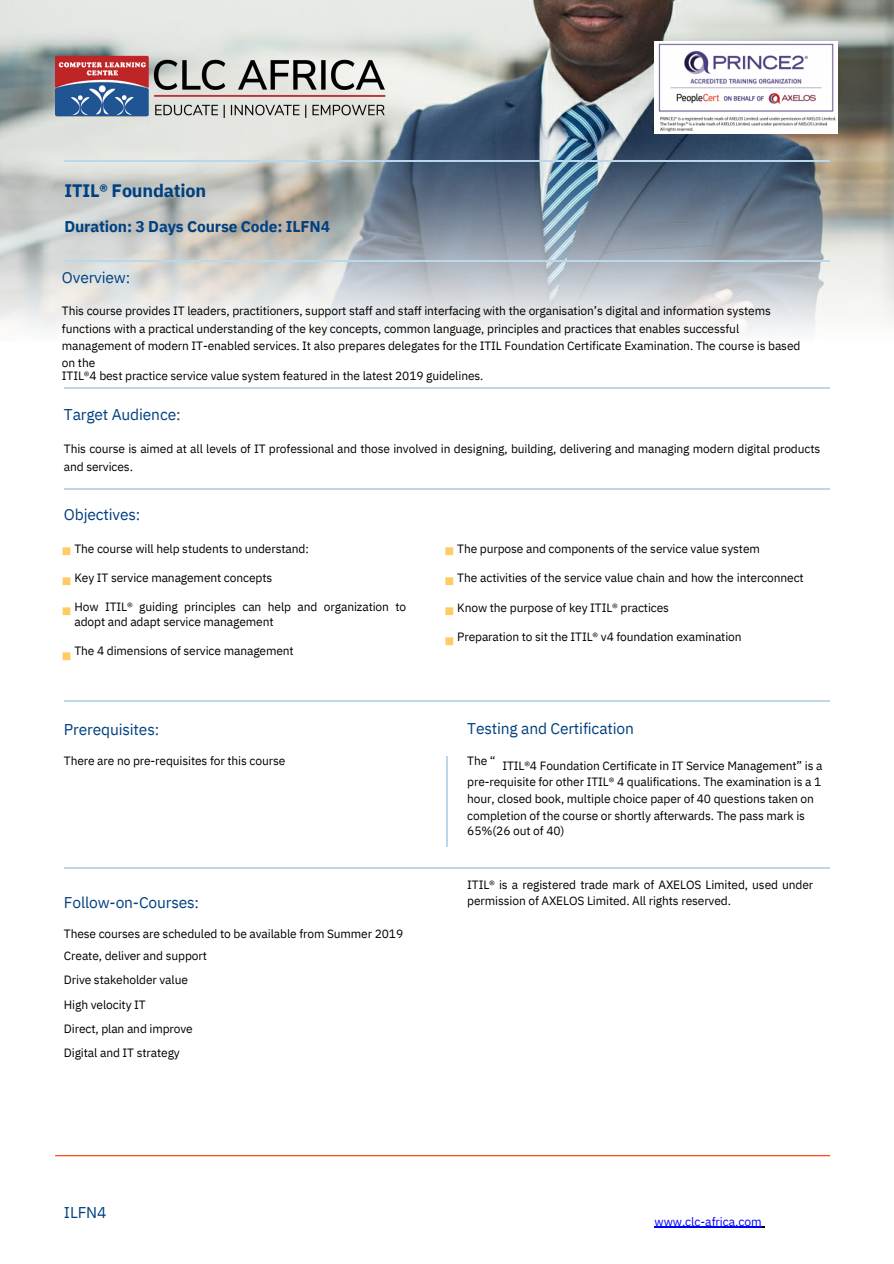
<style>
.page{position:relative;width:894px;height:1264px;background:#fff}
.page>*{position:absolute;margin:0;border:0;box-sizing:border-box;transform-origin:0 0}
.t1{font:700 18px "IBM Plex Sans";letter-spacing:-.01em;color:#004080}
.t2{font:15.6px "IBM Plex Sans";letter-spacing:-.01em;color:#004080}
.t3{font:700 15.6px "IBM Plex Sans";letter-spacing:-.01em;color:#004080}
.t4{font:12px/18px "IBM Plex Sans";letter-spacing:-.01em;color:#000}
.t5{font:12px "IBM Plex Sans";letter-spacing:-.005em;color:#00f}
</style>
<div class="page">
<svg style="left:63px;top:607px;width:7px;height:8px"></svg>
<svg style="left:63px;top:547px;width:7px;height:8px"></svg>
<svg style="left:63px;top:577px;width:7px;height:8px"></svg>
<svg style="left:63px;top:652px;width:7px;height:8px"></svg>
<img style="left:0;top:0;width:893px;height:333px">
<img style="left:56px;top:55px;width:336px;height:64px">
<img style="left:654px;top:41px;width:183px;height:92px">
<hr style="left:64px;top:161px;width:764px;height:1px;background:#bad8e9">
<hr style="left:64px;top:260px;width:764px;height:1px;background:#bad8e9">
<hr style="left:64px;top:387px;width:764px;height:2px;background:#bad8e9">
<hr style="left:64px;top:488px;width:764px;height:1px;background:#bad8e9">
<hr style="left:64px;top:700px;width:764px;height:2px;background:#bad8e9">
<hr style="left:64px;top:867px;width:764px;height:1px;background:#bad8e9">
<svg style="left:446px;top:756px;width:1px;height:90px"></svg>
<svg style="left:445px;top:547px;width:8px;height:8px"></svg>
<svg style="left:445px;top:577px;width:8px;height:8px"></svg>
<svg style="left:445px;top:607px;width:8px;height:8px"></svg>
<svg style="left:445px;top:637px;width:8px;height:8px"></svg>
<hr style="left:55px;top:1155px;width:775px;height:1px;background:#ff3200">
<hr style="left:654px;top:1226px;width:107px;height:1px;background:#00f">
<h4 class="t1" style="left:64px;top:179px;width:143px">ITIL® Foundation</h4>
<p class="t3" style="left:64px;top:216px;width:267px">Duration: 3 Days Course Code: ILFN4</p>
<h1 class="t2" style="left:62px;top:267px;width:70px">Overview:</h1>
<p class="t4" style="left:62px;top:302px;width:710px">This course provides IT leaders, practitioners, support staff and staff interfacing with the organisation’s digital and information systems functions with a practical understanding of the key concepts, common language, principles and practices that enables successful</p>
<p class="t4" style="left:62px;top:337px;width:739px">management of modern IT-enabled services. It also prepares delegates for the ITIL Foundation Certificate Examination. The course is based</p>
<p class="t4" style="left:62px;top:353px;width:35px">on the</p>
<h4 class="t4" style="left:62px;top:366px;width:423px">ITIL®4 best practice service value system featured in the latest 2019 guidelines.</h4>
<p class="t2" style="left:64px;top:404px;width:118px">Target Audience:</p>
<p class="t4" style="left:64px;top:439px;width:757px">This course is aimed at all levels of IT professional and those involved in designing, building, delivering and managing modern digital products and services.</p>
<h3 class="t2" style="left:64px;top:504px;width:78px">Objectives:</h3>
<p class="t4" style="left:74px;top:539px;width:236px">The course will help students to understand:</p>
<p class="t4" style="left:74px;top:568px;width:199px">Key IT service management concepts</p>
<p class="t4" style="left:74px;top:599px;width:333px;line-height:14.7px">How ITIL® guiding principles can help and organization to adopt and adapt service management</p>
<h4 class="t4" style="left:74px;top:641px;width:221px">The 4 dimensions of service management</h4>
<h4 class="t2" style="left:64px;top:718px;width:97px">Prerequisites:</h4>
<p class="t4" style="left:64px;top:751px;width:223px">There are no pre-requisites for this course</p>
<p class="t2" style="left:64px;top:891px;width:137px">Follow-on-Courses:</p>
<p class="t4" style="left:64px;top:924px;width:341px">These courses are scheduled to be available from Summer 2019</p>
<p class="t4" style="left:64px;top:946px;width:144px">Create, deliver and support</p>
<p class="t4" style="left:64px;top:970px;width:125px">Drive stakeholder value</p>
<p class="t4" style="left:64px;top:1019px;width:130px">Direct, plan and improve</p>
<p class="t4" style="left:64px;top:995px;width:83px">High velocity IT</p>
<h4 class="t4" style="left:64px;top:1043px;width:117px">Digital and IT strategy</h4>
<h4 class="t4" style="left:457px;top:539px;width:304px">The purpose and components of the service value system</h4>
<p class="t4" style="left:457px;top:569px;width:348px">The activities of the service value chain and how the interconnect</p>
<p class="t4" style="left:457px;top:598px;width:213px">Know the purpose of key ITIL® practices</p>
<p class="t4" style="left:457px;top:627px;width:286px">Preparation to sit the ITIL® v4 foundation examination</p>
<p class="t2" style="left:467px;top:717px;width:168px">Testing and Certification</p>
<p class="t4" style="left:467px;top:751px;width:30px">The “</p>
<p class="t4" style="left:502px;top:756px;width:321px">ITIL®4 Foundation Certificate in IT Service Management” is a</p>
<p class="t4" style="left:467px;top:772px;width:355px">pre-requisite for other ITIL® 4 qualifications. The examination is a 1</p>
<p class="t4" style="left:467px;top:789px;width:348px">hour, closed book, multiple choice paper of 40 questions taken on</p>
<p class="t4" style="left:467px;top:806px;width:339px">completion of the course or shortly afterwards. The pass mark is</p>
<p class="t4" style="left:467px;top:822px;width:99px">65%(26 out of 40)</p>
<p class="t4" style="left:467px;top:877px;width:347px;line-height:15.8px">ITIL® is a registered trade mark of AXELOS Limited, used under permission of AXELOS Limited. All rights reserved.</p>
<p class="t2" style="left:64px;top:1202px;width:44px">ILFN4</p>
<h2 class="t5" style="left:654px;top:1213px;width:109px">www.clc-africa.com</h2>
</div>
